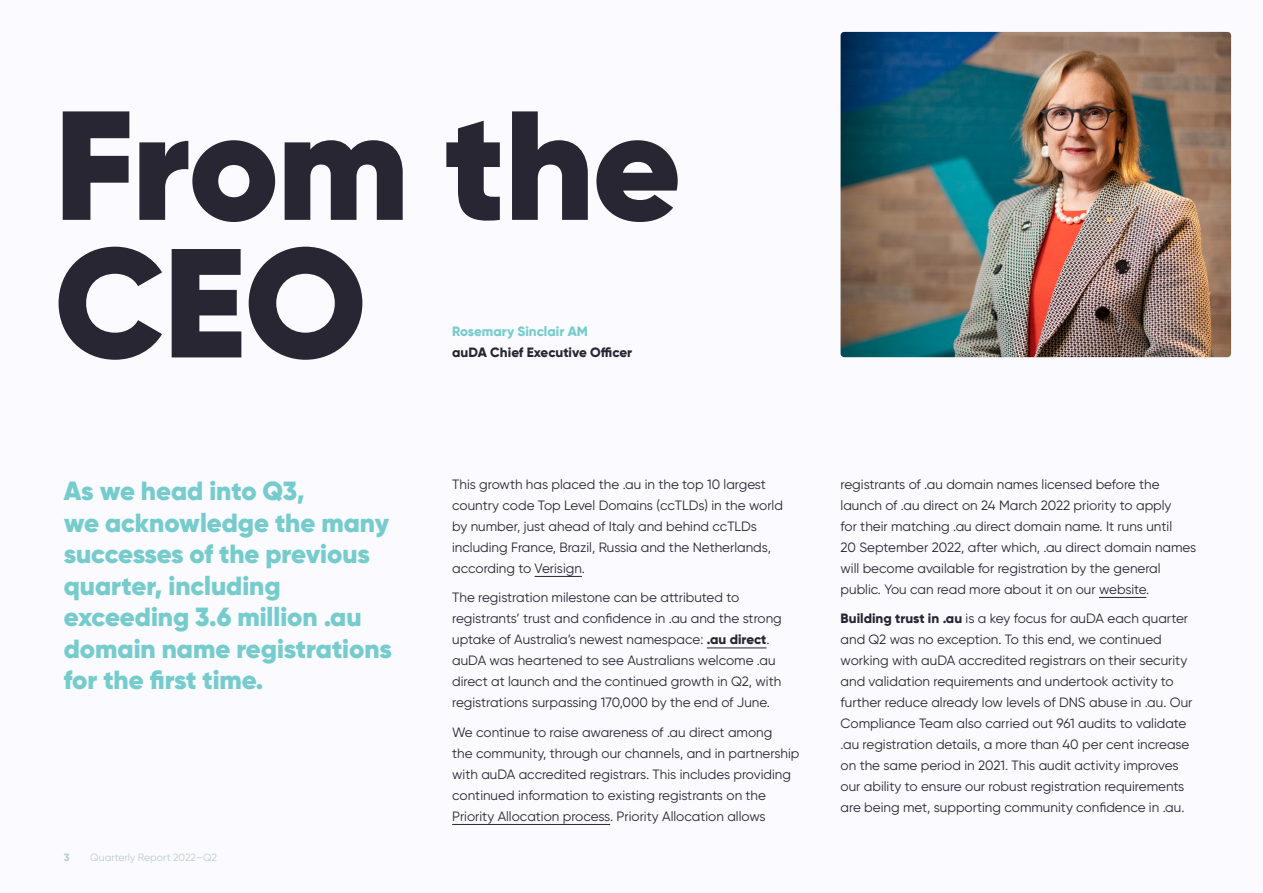
<style>
.page{position:relative;width:1263px;height:893px;background:#fafaff}
.page>*{position:absolute;margin:0;border:0;box-sizing:border-box;transform-origin:0 0}
.t1{font:900 154.95px/137.6px "Gilroy";letter-spacing:-.01em;color:#292633}
.t2{font:900 26.25px/31.5px "Gilroy";color:#76cccd}
.t3{font:13.5px/21px "Gilroy";color:#292633}
.t4{font:800 13.5px "Gilroy";color:#292633}
.t5{font:800 13.5px "Gilroy";color:#76cccd}
.t6{font:10.5px "Gilroy";color:#bdccd4}
.t7{font:800 10.5px "Gilroy";color:#bdccd4}
.s1{font-weight:800}
</style>
<div class="page">
<img style="left:840px;top:32px;width:391px;height:325px">
<hr style="left:535px;top:576px;width:47px;height:1px;background:#292633">
<hr style="left:707px;top:648px;width:59px;height:1px;background:#292633">
<hr style="left:452px;top:824px;width:158px;height:1px;background:#292633">
<hr style="left:1099px;top:597px;width:47px;height:1px;background:#292633">
<h1 class="t1" style="left:54px;top:96px;width:628px">From the<br>CEO</h1>
<p class="t5" style="left:452px;top:323px;width:137px">Rosemary Sinclair AM</p>
<p class="t4" style="left:452px;top:344px;width:182px">auDA Chief Executive Officer</p>
<h2 class="t2" style="left:64px;top:475px;width:330px">As we head into Q3,<br>we acknowledge the many successes of the previous quarter, including exceeding 3.6 million .au domain name registrations for the first time.</h2>
<p class="t7" style="left:64px;top:851px;width:7px">3</p>
<p class="t6" style="left:90px;top:851px;width:128px">Quarterly Report 2022–Q2</p>
<p class="t3" style="left:452px;top:473px;width:332px">This growth has placed the .au in the top 10 largest country code Top Level Domains (ccTLDs) in the world by number, just ahead of Italy and behind ccTLDs including France, Brazil, Russia and the Netherlands, according to Verisign.</p>
<p class="t3" style="left:452px;top:587px;width:331px">The registration milestone can be attributed to registrants’ trust and confidence in .au and the strong uptake of Australia’s newest namespace: <span class="s1">.au direct</span>. auDA was heartened to see Australians welcome .au direct at launch and the continued growth in Q2, with registrations surpassing 170,000 by the end of June.</p>
<p class="t3" style="left:452px;top:721px;width:349px">We continue to raise awareness of .au direct among<br>the community, through our channels, and in partnership with auDA accredited registrars. This includes providing continued information to existing registrants on the Priority Allocation process. Priority Allocation allows</p>
<p class="t3" style="left:840px;top:473px;width:357px">registrants of .au domain names licensed before the launch of .au direct on 24 March 2022 priority to apply<br>for their matching .au direct domain name. It runs until<br>20 September 2022, after which, .au direct domain names will become available for registration by the general public. You can read more about it on our website.</p>
<p class="t3" style="left:840px;top:608px;width:353px"><span class="s1">Building trust in .au</span> is a key focus for auDA each quarter and Q2 was no exception. To this end, we continued working with auDA accredited registrars on their security and validation requirements and undertook activity to further reduce already low levels of DNS abuse in .au. Our Compliance Team also carried out 961 audits to validate .au registration details, a more than 40 per cent increase on the same period in 2021. This audit activity improves our ability to ensure our robust registration requirements are being met, supporting community confidence in .au.</p>
</div>
